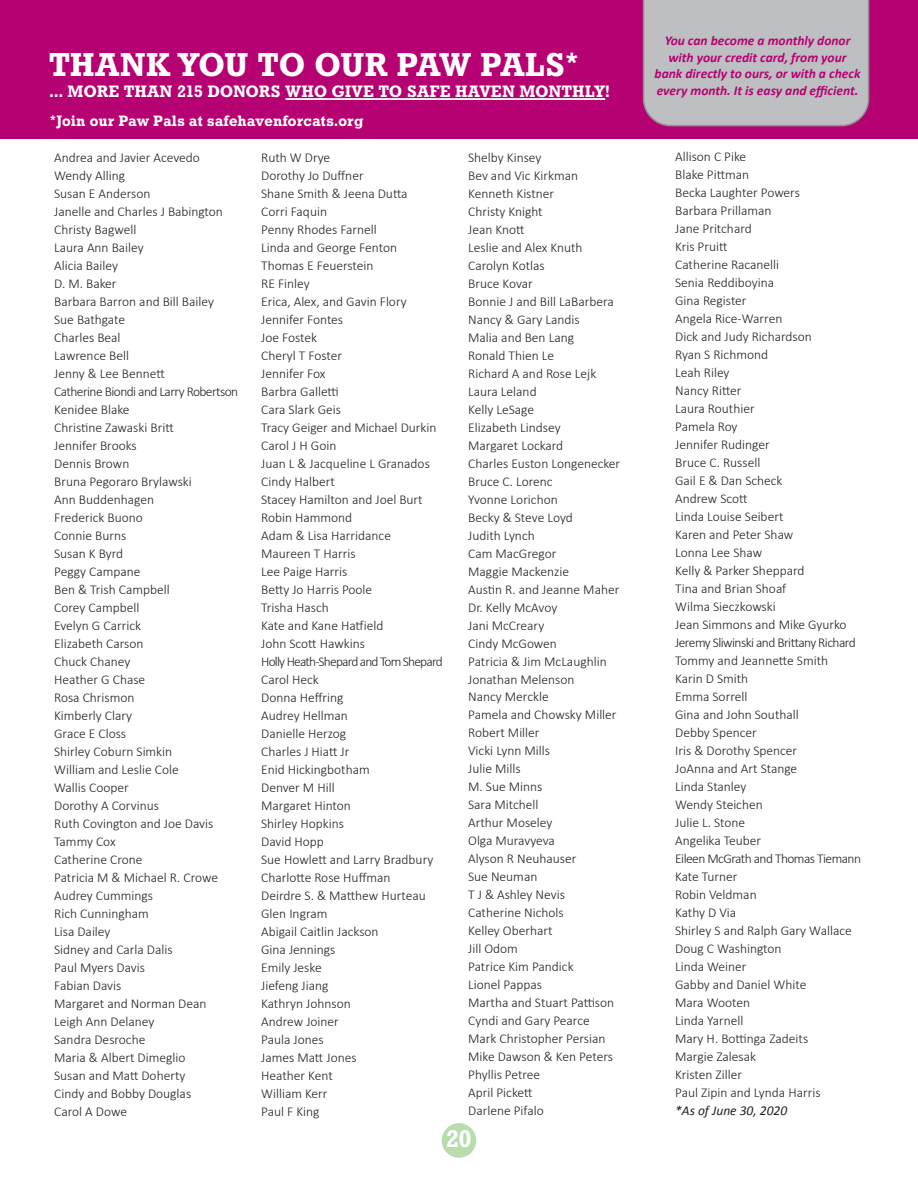
<style>
.page{position:relative;width:918px;height:1188px;background:#fff}
.page>*{position:absolute;margin:0;border:0;box-sizing:border-box;transform-origin:0 0}
.t1{font:33px "Geometric Slab 712 BT Bold A";letter-spacing:.015em;color:#fff}
.t2{font:24px "Geometric Slab 712 BT Bold A";color:#fff}
.t3{font:16.5px "Geometric Slab 712 BT Bold A";letter-spacing:.035em;color:#fff}
.t4{font:15px "Geometric Slab 712 BT Bold A";letter-spacing:.025em;color:#fff}
.t5{font:300 13.5px/18px "Calibri";color:#231f20}
.t6{font:italic 700 13.5px/16.5px "Calibri";color:#b60172;text-align:center}
.t7{font:italic 13.5px "Calibri";color:#231f20}
</style>
<div class="page">
<div style="left:442px;top:1123px;width:34px;height:35px;background:#b8dcae;border-radius:50%"></div>
<div style="left:0;top:0;width:918px;height:139px;background:#b60172"></div>
<hr style="left:286px;top:98px;width:319px;height:2px;background:#fff">
<div style="left:643px;top:0;width:226px;height:126px;background:#bebfc2"></div>
<p class="t6" style="left:655px;top:33px;width:207px">You can become a monthly donor with your credit card, from your bank directly to ours, or with a check every month. It is easy and efficient.</p>
<h1 class="t1" style="left:49px;top:45px;width:532px">THANK YOU TO OUR PAW PALS*</h1>
<p class="t3" style="left:49px;top:81px;width:562px">... MORE THAN 215 DONORS WHO GIVE TO SAFE HAVEN MONTHLY!</p>
<p class="t4" style="left:49px;top:112px;width:315px">*Join our Paw Pals at safehavenforcats.org</p>
<p class="t5" style="left:54px;top:148px;width:186px">Andrea and Javier Acevedo<br>Wendy Alling<br>Susan E Anderson<br>Janelle and Charles J Babington<br>Christy Bagwell<br>Laura Ann Bailey<br>Alicia Bailey<br>D. M. Baker<br>Barbara Barron and Bill Bailey<br>Sue Bathgate<br>Charles Beal<br>Lawrence Bell<br>Jenny &amp; Lee Bennett<br>Catherine Biondi and Larry Robertson<br>Kenidee Blake<br>Christine Zawaski Britt<br>Jennifer Brooks<br>Dennis Brown<br>Bruna Pegoraro Brylawski<br>Ann Buddenhagen<br>Frederick Buono<br>Connie Burns<br>Susan K Byrd<br>Peggy Campane<br>Ben &amp; Trish Campbell<br>Corey Campbell<br>Evelyn G Carrick<br>Elizabeth Carson<br>Chuck Chaney<br>Heather G Chase<br>Rosa Chrismon<br>Kimberly Clary<br>Grace E Closs<br>Shirley Coburn Simkin<br>William and Leslie Cole<br>Wallis Cooper<br>Dorothy A Corvinus<br>Ruth Covington and Joe Davis<br>Tammy Cox<br>Catherine Crone<br>Patricia M &amp; Michael R. Crowe<br>Audrey Cummings<br>Rich Cunningham<br>Lisa Dailey<br>Sidney and Carla Dalis<br>Paul Myers Davis<br>Fabian Davis<br>Margaret and Norman Dean<br>Leigh Ann Delaney<br>Sandra Desroche<br>Maria &amp; Albert Dimeglio<br>Susan and Matt Doherty<br>Cindy and Bobby Douglas<br>Carol A Dowe</p>
<p class="t5" style="left:261px;top:148px;width:183px">Ruth W Drye<br>Dorothy Jo Duffner<br>Shane Smith &amp; Jeena Dutta<br>Corri Faquin<br>Penny Rhodes Farnell<br>Linda and George Fenton<br>Thomas E Feuerstein<br>RE Finley<br>Erica, Alex, and Gavin Flory<br>Jennifer Fontes<br>Joe Fostek<br>Cheryl T Foster<br>Jennifer Fox<br>Barbra Galletti<br>Cara Slark Geis<br>Tracy Geiger and Michael Durkin<br>Carol J H Goin<br>Juan L &amp; Jacqueline L Granados<br>Cindy Halbert<br>Stacey Hamilton and Joel Burt<br>Robin Hammond<br>Adam &amp; Lisa Harridance<br>Maureen T Harris<br>Lee Paige Harris<br>Betty Jo Harris Poole<br>Trisha Hasch<br>Kate and Kane Hatfield<br>John Scott Hawkins<br>Holly Heath-Shepard and Tom Shepard<br>Carol Heck<br>Donna Heffring<br>Audrey Hellman<br>Danielle Herzog<br>Charles J Hiatt Jr<br>Enid Hickingbotham<br>Denver M Hill<br>Margaret Hinton<br>Shirley Hopkins<br>David Hopp<br>Sue Howlett and Larry Bradbury<br>Charlotte Rose Huffman<br>Deirdre S. &amp; Matthew Hurteau<br>Glen Ingram<br>Abigail Caitlin Jackson<br>Gina Jennings<br>Emily Jeske<br>Jiefeng Jiang<br>Kathryn Johnson<br>Andrew Joiner<br>Paula Jones<br>James Matt Jones<br>Heather Kent<br>William Kerr<br>Paul F King</p>
<p class="t5" style="left:468px;top:148px;width:154px">Shelby Kinsey<br>Bev and Vic Kirkman<br>Kenneth Kistner<br>Christy Knight<br>Jean Knott<br>Leslie and Alex Knuth<br>Carolyn Kotlas<br>Bruce Kovar<br>Bonnie J and Bill LaBarbera<br>Nancy &amp; Gary Landis<br>Malia and Ben Lang<br>Ronald Thien Le<br>Richard A and Rose Lejk<br>Laura Leland<br>Kelly LeSage<br>Elizabeth Lindsey<br>Margaret Lockard<br>Charles Euston Longenecker<br>Bruce C. Lorenc<br>Yvonne Lorichon<br>Becky &amp; Steve Loyd<br>Judith Lynch<br>Cam MacGregor<br>Maggie Mackenzie<br>Austin R. and Jeanne Maher<br>Dr. Kelly McAvoy<br>Jani McCreary<br>Cindy McGowen<br>Patricia &amp; Jim McLaughlin<br>Jonathan Melenson<br>Nancy Merckle<br>Pamela and Chowsky Miller<br>Robert Miller<br>Vicki Lynn Mills<br>Julie Mills<br>M. Sue Minns<br>Sara Mitchell<br>Arthur Moseley<br>Olga Muravyeva<br>Alyson R Neuhauser<br>Sue Neuman<br>T J &amp; Ashley Nevis<br>Catherine Nichols<br>Kelley Oberhart<br>Jill Odom<br>Patrice Kim Pandick<br>Lionel Pappas<br>Martha and Stuart Pattison<br>Cyndi and Gary Pearce<br>Mark Christopher Persian<br>Mike Dawson &amp; Ken Peters<br>Phyllis Petree<br>April Pickett<br>Darlene Pifalo</p>
<p class="t5" style="left:675px;top:147px;width:187px">Allison C Pike<br>Blake Pittman<br>Becka Laughter Powers<br>Barbara Prillaman<br>Jane Pritchard<br>Kris Pruitt<br>Catherine Racanelli<br>Senia Reddiboyina<br>Gina Register<br>Angela Rice-Warren<br>Dick and Judy Richardson<br>Ryan S Richmond<br>Leah Riley<br>Nancy Ritter<br>Laura Routhier<br>Pamela Roy<br>Jennifer Rudinger<br>Bruce C. Russell<br>Gail E &amp; Dan Scheck<br>Andrew Scott<br>Linda Louise Seibert<br>Karen and Peter Shaw<br>Lonna Lee Shaw<br>Kelly &amp; Parker Sheppard<br>Tina and Brian Shoaf<br>Wilma Sieczkowski<br>Jean Simmons and Mike Gyurko<br>Jeremy Sliwinski and Brittany Richard<br>Tommy and Jeannette Smith<br>Karin D Smith<br>Emma Sorrell<br>Gina and John Southall<br>Debby Spencer<br>Iris &amp; Dorothy Spencer<br>JoAnna and Art Stange<br>Linda Stanley<br>Wendy Steichen<br>Julie L. Stone<br>Angelika Teuber<br>Eileen McGrath and Thomas Tiemann<br>Kate Turner<br>Robin Veldman<br>Kathy D Via<br>Shirley S and Ralph Gary Wallace<br>Doug C Washington<br>Linda Weiner<br>Gabby and Daniel White<br>Mara Wooten<br>Linda Yarnell<br>Mary H. Bottinga Zadeits<br>Margie Zalesak<br>Kristen Ziller<br>Paul Zipin and Lynda Harris</p>
<p class="t7" style="left:675px;top:1101px;width:114px">*As of June 30, 2020</p>
<h2 class="t2" style="left:447px;top:1124px;width:26px">20</h2>
</div>
